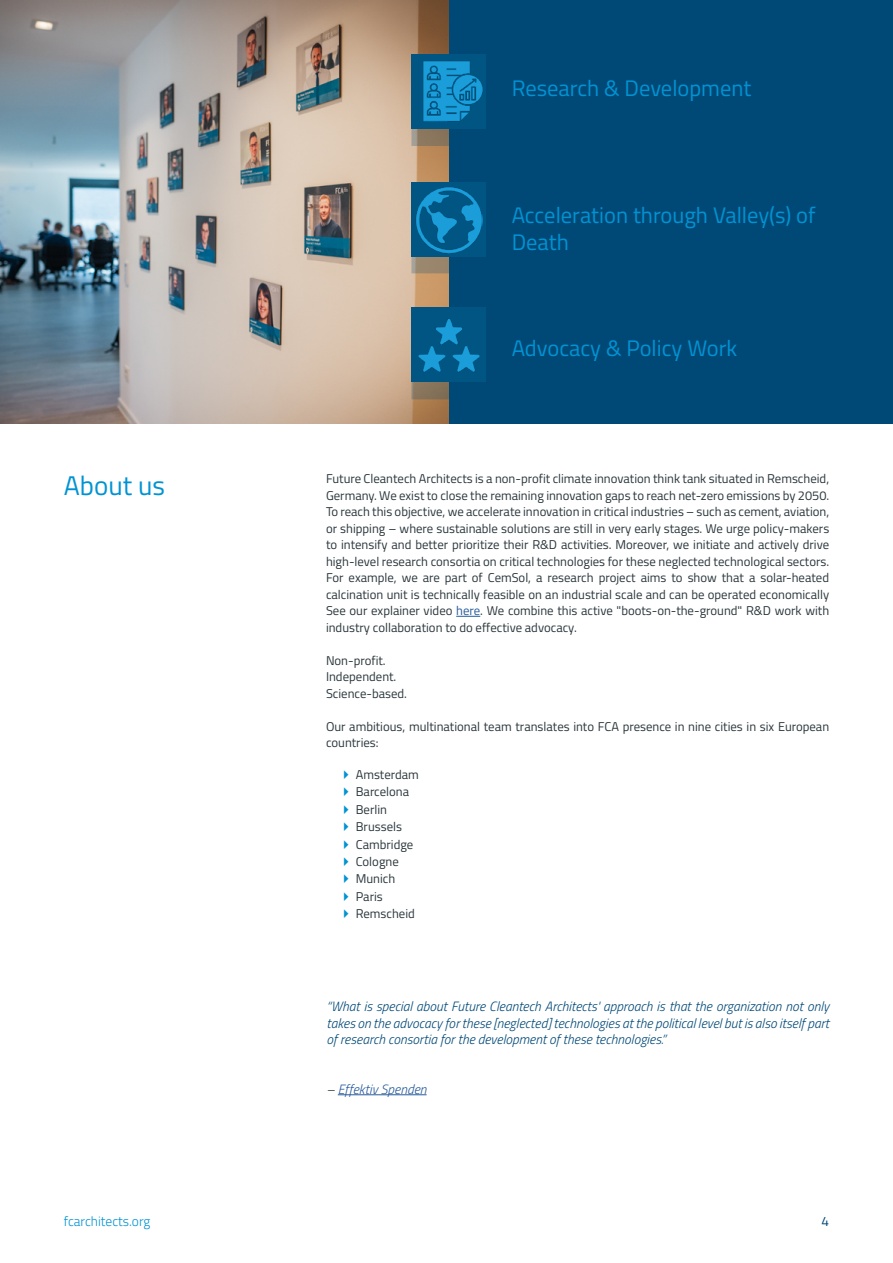
<style>
.page{position:relative;width:893px;height:1263px;background:#fff}
.page>*{position:absolute;margin:0;border:0;box-sizing:border-box;transform-origin:0 0}
.t1{font:27px "Titillium Web";color:#0093d3}
.t2{font:22.5px/27px "Titillium Web";color:#0093d3}
.t3{font:italic 300 13.5px/16.5px "Titillium Web";color:#004977;text-align:justify}
.t4{font:italic 300 13.5px "Titillium Web";color:#275b9b}
.t5{font:300 13.5px "Titillium Web";color:#0093d3}
.t6{font:13.5px "Titillium Web";color:#004977}
.t7{font:12.75px/16.5px "Titillium Web";color:#2a363b}
.s1{color:#275b9b}
.s2{color:#2a363b}
</style>
<div class="page">
<div style="left:0;top:0;width:893px;height:423px;background:#004977"></div>
<img style="left:0;top:0;width:449px;height:424px">
<div style="left:411px;top:70px;width:76px;height:76px;background:#004977;opacity:.25"></div>
<div style="left:412px;top:54px;width:74px;height:74px;background:#005582"></div>
<img style="left:423px;top:61px;width:60px;height:61px">
<div style="left:411px;top:199px;width:76px;height:75px;background:#004977;opacity:.25"></div>
<div style="left:412px;top:182px;width:74px;height:74px;background:#005582"></div>
<img style="left:415px;top:187px;width:68px;height:66px">
<div style="left:411px;top:324px;width:76px;height:76px;background:#004977;opacity:.25"></div>
<div style="left:412px;top:308px;width:74px;height:74px;background:#005582"></div>
<img style="left:418px;top:319px;width:62px;height:53px">
<hr style="left:338px;top:1094px;width:89px;height:1px;background:#275b9b">
<svg style="left:456px;top:616px;width:24px;height:1px"></svg>
<h2 class="t2" style="left:512px;top:74px;width:241px">Research &amp; Development</h2>
<h2 class="t2" style="left:512px;top:201px;width:305px">Acceleration through Valley(s) of<br>Death</h2>
<h1 class="t1" style="left:64px;top:466px;width:103px">About us</h1>
<h2 class="t2" style="left:512px;top:333px;width:227px">Advocacy &amp; Policy Work</h2>
<p class="t7" style="left:326px;top:470px;width:505px;text-align:justify">Future Cleantech Architects is a non-profit climate innovation think tank situated in Remscheid, Germany. We exist to close the remaining innovation gaps to reach net-zero emissions by 2050.<br>To reach this objective, we accelerate innovation in critical industries – such as cement, aviation, or shipping – where sustainable solutions are still in very early stages. We urge policy-makers to intensify and better prioritize their R&amp;D activities. Moreover, we initiate and actively drive high-level research consortia on critical technologies for these neglected technological sectors.<br>For example, we are part of CemSol, a research project aims to show that a solar-heated calcination unit is technically feasible on an industrial scale and can be operated economically See our explainer video <span class="s1">here</span>. We combine this active "boots-on-the-ground" R&amp;D work with industry collaboration to do effective advocacy.</p>
<p class="t7" style="left:326px;top:651px;width:83px">Non-profit.<br>Independent.<br>Science-based.</p>
<p class="t7" style="left:326px;top:717px;width:505px">Our ambitious, multinational team translates into FCA presence in nine cities in six European countries:</p>
<p class="t7" style="left:356px;top:765px;width:65px;line-height:17.4px">Amsterdam<br>Barcelona<br>Berlin<br>Brussels<br>Cambridge<br>Cologne<br>Munich<br>Paris<br>Remscheid</p>
<p class="t3" style="left:327px;top:997px;width:504px">“What is special about Future Cleantech Architects' approach is that the organization not only takes on the advocacy for these [neglected] technologies at the political level but is also itself part of research consortia for the development of these technologies.”</p>
<p class="t4" style="left:327px;top:1079px;width:102px"><span class="s2">–</span> Effektiv Spenden</p>
<p class="t5" style="left:64px;top:1211px;width:88px">fcarchitects.org</p>
<p class="t6" style="left:822px;top:1211px;width:9px">4</p>
</div>
